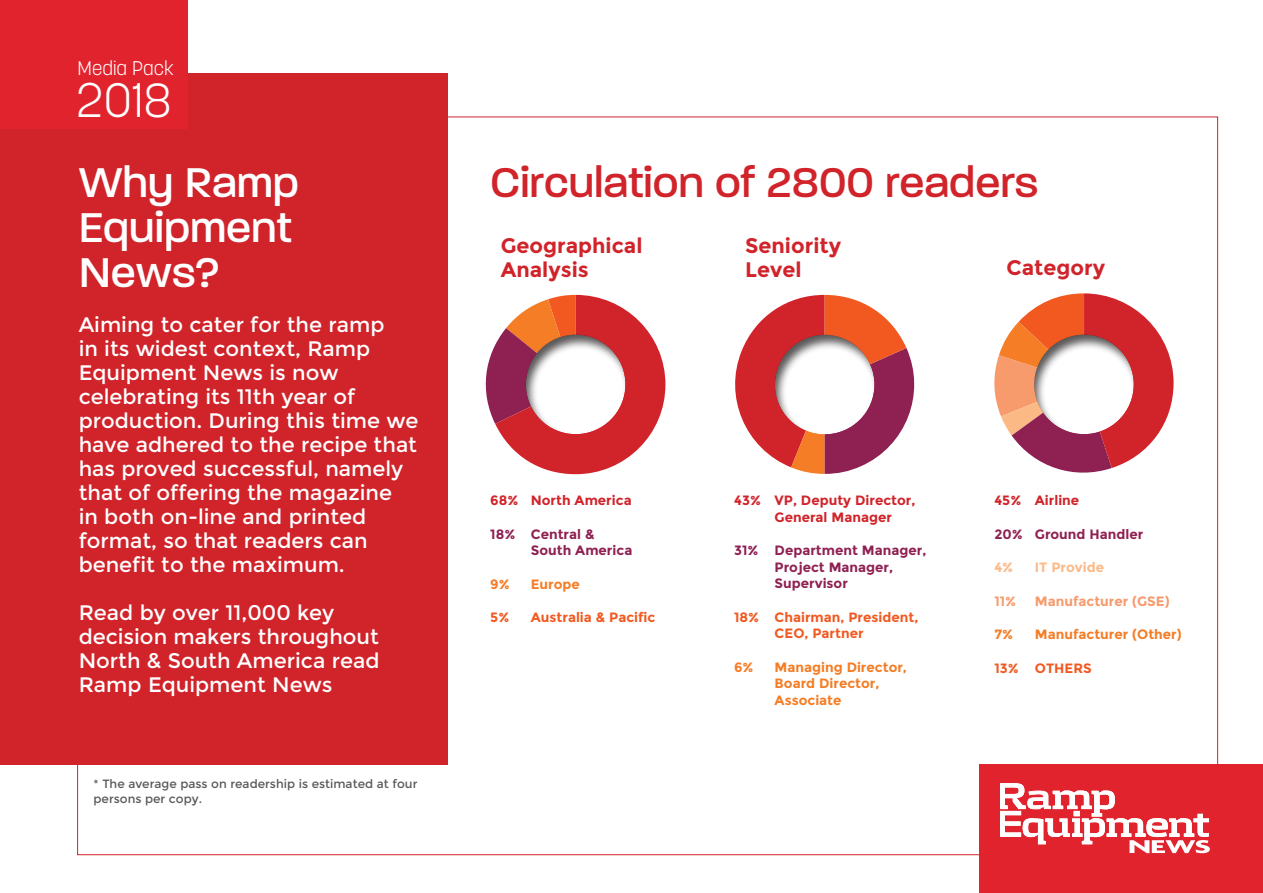
<style>
.page{position:relative;width:1263px;height:893px;background:#fff}
.page>*{position:absolute;margin:0;border:0;box-sizing:border-box;transform-origin:0 0}
.t1{font:300 48px "Korolev";color:#fff}
.t2{font:500 45px "Paralucent";color:#d1232a}
.t3{font:500 45px/45px "Paralucent";color:#fff}
.t4{font:21px/24px "Montserrat";color:#fff}
.t5{font:700 21px/24px "Montserrat";color:#d1232a}
.t6{font:300 19.65px "Korolev";color:#fff}
.t7{font:700 13.5px/16.5px "Montserrat";color:#8f2052}
.t8{font:700 13.5px/16.5px "Montserrat";color:#f47d25}
.t9{font:700 13.5px/16.5px "Montserrat";color:#f15921}
.t10{font:700 13.5px/16.5px "Montserrat";color:#d1232a}
.t11{font:700 13.5px "Montserrat";color:#f79a6c}
.t12{font:700 13.5px "Montserrat";color:#fbb986}
.t13{font:12px/14.4px "Montserrat";color:#57585a}
</style>
<div class="page">
<div style="left:0;top:73px;width:448px;height:692px;background:#d1232a"></div>
<div style="left:0;top:0;width:187px;height:128px;background:#e1232d"></div>
<div style="left:980px;top:765px;width:283px;height:128px;background:#e1232d"></div>
<svg style="left:1001px;top:783px;width:209px;height:70px"></svg>
<svg style="left:485px;top:295px;width:180px;height:179px"></svg>
<div style="left:523px;top:332px;width:102px;height:102px;background:#231f20;opacity:.75"></div>
<svg style="left:735px;top:295px;width:180px;height:179px"></svg>
<div style="left:772px;top:332px;width:102px;height:102px;background:#231f20;opacity:.75"></div>
<svg style="left:994px;top:293px;width:179px;height:180px"></svg>
<div style="left:1032px;top:332px;width:102px;height:102px;background:#231f20;opacity:.75"></div>
<p class="t6" style="left:78px;top:55px;width:98px">Media Pack</p>
<p class="t1" style="left:77px;top:69px;width:97px">2018</p>
<p class="t3" style="left:79px;top:160px;width:222px">Why Ramp<br>Equipment<br>News?</p>
<p class="t2" style="left:490px;top:156px;width:550px">Circulation of 2800 readers</p>
<p class="t5" style="left:501px;top:234px;width:143px">Geographical<br>Analysis</p>
<p class="t5" style="left:745px;top:234px;width:97px">Seniority<br>Level</p>
<p class="t5" style="left:1006px;top:256px;width:100px">Category</p>
<p class="t4" style="left:79px;top:313px;width:341px">Aiming to cater for the ramp<br>in its widest context, Ramp<br>Equipment News is now celebrating its 11th year of production. During this time we have adhered to the recipe that has proved successful, namely that of offering the magazine<br>in both on-line and printed format, so that readers can benefit to the maximum.</p>
<p class="t4" style="left:79px;top:601px;width:302px">Read by over 11,000 key decision makers throughout<br>North &amp; South America read<br>Ramp Equipment News</p>
<p class="t13" style="left:94px;top:777px;width:325px">* The average pass on readership is estimated at four persons per copy.</p>
<p class="t10" style="left:490px;top:492px;width:143px">68% North America</p>
<p class="t7" style="left:531px;top:526px;width:103px;text-indent:-40px">18% Central &amp;<br>South America</p>
<p class="t8" style="left:490px;top:576px;width:21px">9%</p>
<p class="t8" style="left:531px;top:576px;width:51px">Europe</p>
<p class="t9" style="left:490px;top:609px;width:21px">5%</p>
<p class="t9" style="left:531px;top:609px;width:126px">Australia &amp; Pacific</p>
<p class="t10" style="left:775px;top:492px;width:142px;text-indent:-40px">43% VP, Deputy Director,<br>General Manager</p>
<p class="t7" style="left:775px;top:542px;width:153px;text-indent:-41px">31% Department Manager,<br>Project Manager,<br>Supervisor</p>
<p class="t9" style="left:775px;top:609px;width:145px;text-indent:-40px">18% Chairman, President,<br>CEO, Partner</p>
<p class="t8" style="left:734px;top:659px;width:21px">6%</p>
<p class="t8" style="left:775px;top:659px;width:134px">Managing Director,<br>Board Director,<br>Associate</p>
<p class="t10" style="left:994px;top:492px;width:86px">45% Airline</p>
<p class="t7" style="left:994px;top:526px;width:150px">20% Ground Handler</p>
<p class="t12" style="left:994px;top:559px;width:20px">4%</p>
<p class="t12" style="left:1035px;top:559px;width:71px">IT Provide</p>
<p class="t11" style="left:994px;top:593px;width:23px">11%</p>
<p class="t11" style="left:1035px;top:593px;width:136px">Manufacturer (GSE)</p>
<p class="t8" style="left:994px;top:626px;width:20px">7%</p>
<p class="t8" style="left:1035px;top:626px;width:148px">Manufacturer (Other)</p>
<p class="t9" style="left:994px;top:660px;width:99px">13% OTHERS</p>
</div>
